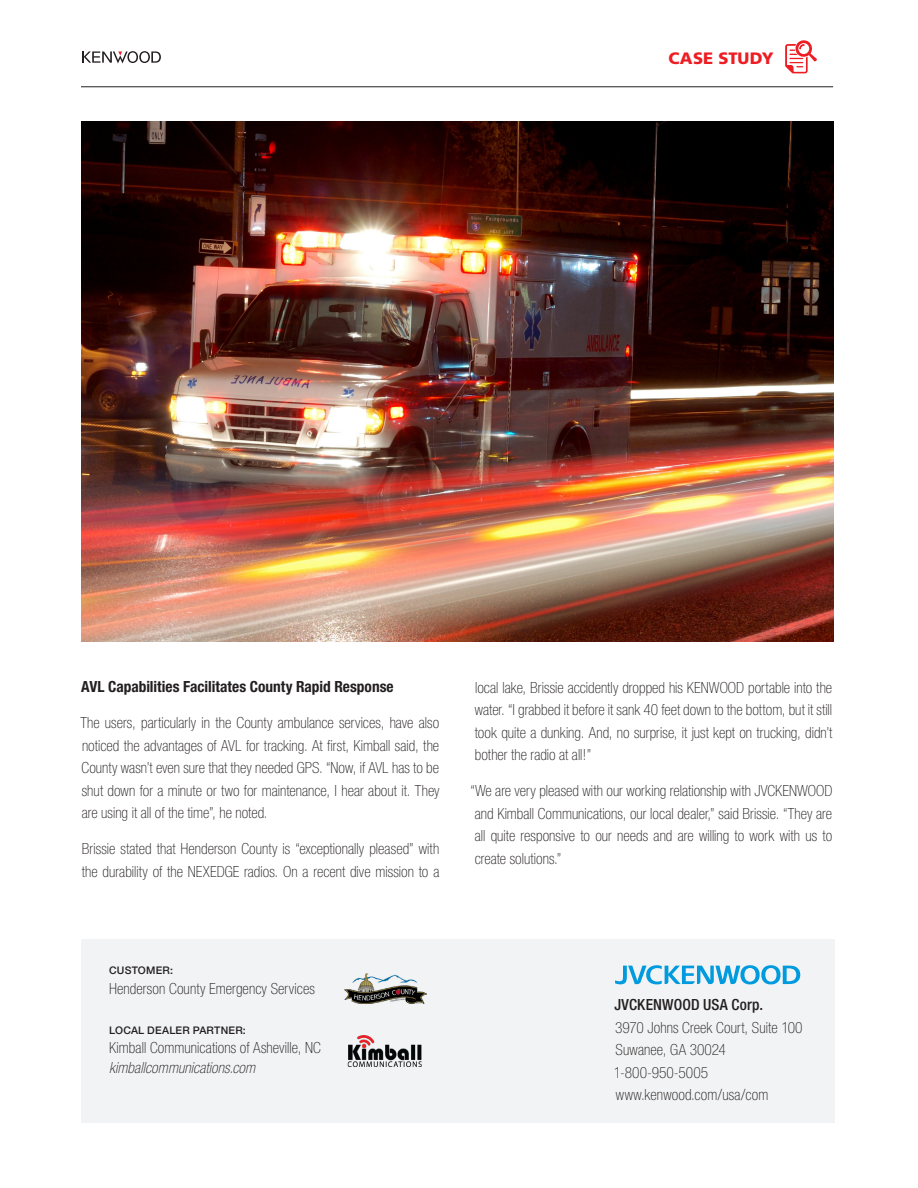
<style>
.page{position:relative;width:918px;height:1188px;background:#fff}
.page>*{position:absolute;margin:0;border:0;box-sizing:border-box;transform-origin:0 0}
.t1{font:900 16.5px "Frutiger";letter-spacing:.01em;color:#ee1d23}
.t2{font:100 condensed 15.3px/22.5px "Helvetica Neue";letter-spacing:.005em;color:#231f20}
.t3{font:700 condensed 15.3px "Helvetica Neue";color:#231f20}
.t4{font:500 10.5px "Helvetica Neue";letter-spacing:.02em;color:#231f20}
.s1{font-style:italic}
.s2{font-weight:500}
</style>
<div class="page">
<div style="left:81px;top:940px;width:754px;height:183px;background:#f2f3f4"></div>
<img style="left:81px;top:122px;width:753px;height:520px">
<img style="left:344px;top:974px;width:83px;height:30px">
<img style="left:347px;top:1036px;width:75px;height:31px">
<svg style="left:615px;top:965px;width:185px;height:19px"></svg>
<hr style="left:81px;top:86px;width:752px;height:1px;background:#231f20">
<svg style="left:785px;top:40px;width:32px;height:33px"></svg>
<svg style="left:82px;top:51px;width:79px;height:12px"></svg>
<p class="t1" style="left:669px;top:48px;width:107px">CASE STUDY</p>
<p class="t3" style="left:81px;top:678px;width:314px">AVL Capabilities Facilitates County Rapid Response</p>
<p class="t2" style="left:80px;top:712px;width:361px;text-align:justify">The users, particularly in the County ambulance services, have also noticed the advantages of AVL for tracking. At first, Kimball said, the County wasn’t even sure that they needed GPS. “Now, if AVL has to be shut down for a minute or two for maintenance, I hear about it. They are using it all of the time”, he noted.</p>
<p class="t2" style="left:82px;top:838px;width:359px">Brissie stated that Henderson County is “exceptionally pleased” with the durability of the NEXEDGE radios. On a recent dive mission to a</p>
<p class="t2" style="left:475px;top:676px;width:359px;text-align:justify">local lake, Brissie accidently dropped his KENWOOD portable into the water. “I grabbed it before it sank 40 feet down to the bottom, but it still took quite a dunking. And, no surprise, it just kept on trucking, didn’t bother the radio at all!”</p>
<p class="t2" style="left:470px;top:780px;width:363px;text-align:justify">“We are very pleased with our working relationship with JVCKENWOOD and Kimball Communications, our local dealer,” said Brissie. “They are all quite responsive to our needs and are willing to work with us to create solutions.”</p>
<p class="t4" style="left:109px;top:964px;width:65px">CUSTOMER:</p>
<p class="t2" style="left:109px;top:977px;width:207px">Henderson County Emergency Services</p>
<p class="t4" style="left:109px;top:1024px;width:138px">LOCAL DEALER PARTNER:</p>
<p class="t2" style="left:109px;top:1038px;width:213px;line-height:19.5px">Kimball Communications of Asheville, NC <span class="s1">kimballcommunications.com</span></p>
<p class="t2" style="left:614px;top:993px;width:190px"><span class="s2">JVCKENWOOD USA Corp.<br></span>3970 Johns Creek Court, Suite 100<br>Suwanee, GA 30024<br>1-800-950-5005 www.kenwood.com/usa/com</p>
</div>
